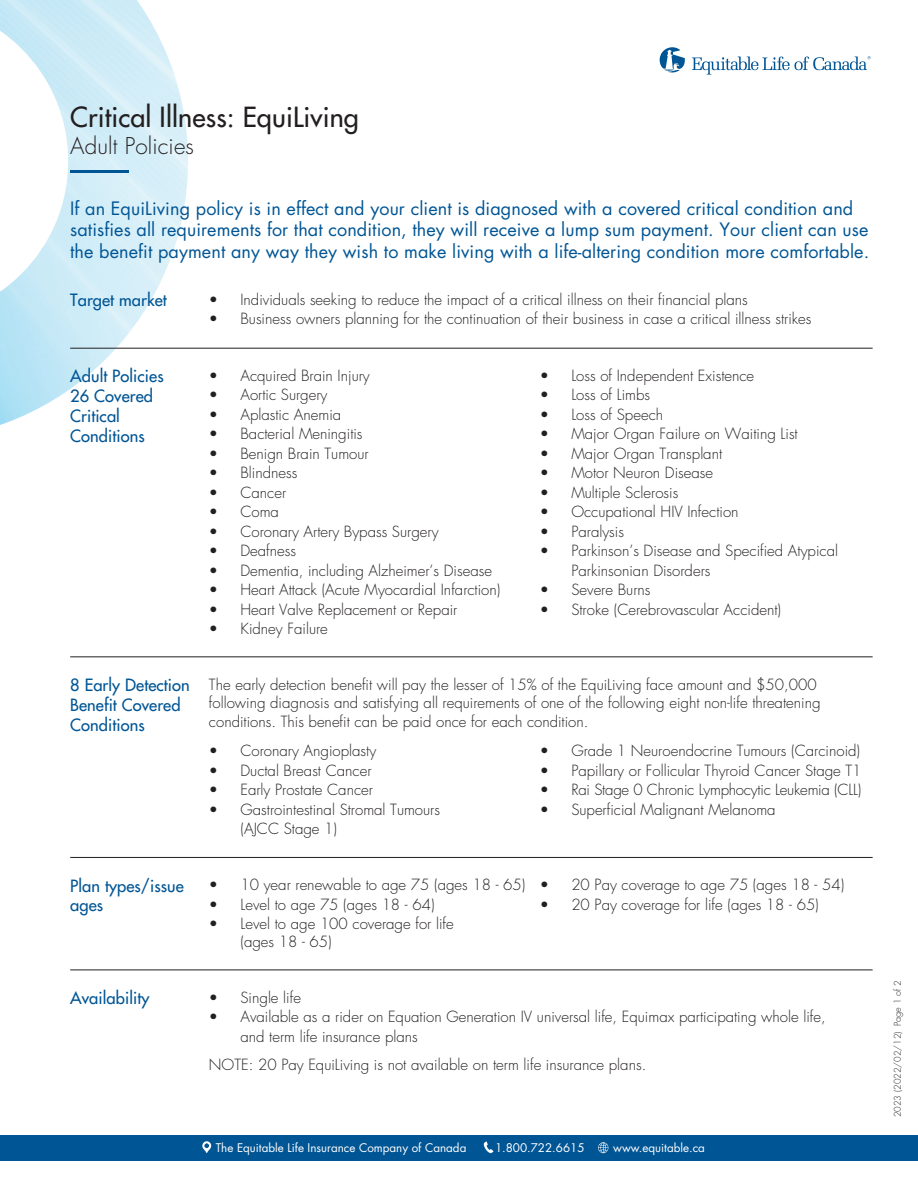
<style>
.page{position:relative;width:918px;height:1188px;background:#fff}
.page>*{position:absolute;margin:0;border:0;box-sizing:border-box;transform-origin:0 0}
.t1{font:500 27px "Futura Std";letter-spacing:.005em;color:#231f20}
.t2{font:300 22.5px "Futura Std";letter-spacing:.005em;color:#231f20}
.t3{font:18px/21.6px "Futura Std";letter-spacing:.005em;color:#005595}
.t4{font:500 16.5px/19.8px "Futura Std";letter-spacing:.005em;color:#005595}
.t5{font:300 15px/19.5px "Futura Std";color:#231f20}
.t6{font:11.7px "Futura Std";color:#fff}
.t7{font:300 9px "Futura Std";color:#231f20}
</style>
<div class="page">
<img style="left:0;top:0;width:188px;height:425px">
<hr style="left:70px;top:170px;width:59px;height:3px;background:#005595">
<svg style="left:659px;top:47px;width:26px;height:26px"></svg>
<svg style="left:692px;top:56px;width:179px;height:19px"></svg>
<hr style="left:70px;top:348px;width:803px;height:1px;background:#231f20">
<hr style="left:70px;top:657px;width:803px;height:1px;background:#231f20">
<hr style="left:70px;top:857px;width:803px;height:1px;background:#231f20">
<hr style="left:70px;top:970px;width:803px;height:1px;background:#231f20">
<div style="left:0;top:1135px;width:918px;height:26px;background:#005595"></div>
<svg style="left:484px;top:1141px;width:9px;height:12px"></svg>
<svg style="left:202px;top:1141px;width:9px;height:12px"></svg>
<svg style="left:598px;top:1142px;width:10px;height:11px"></svg>
<h1 class="t1" style="left:70px;top:100px;width:290px">Critical Illness: EquiLiving</h1>
<h2 class="t2" style="left:70px;top:132px;width:125px">Adult Policies</h2>
<p class="t3" style="left:70px;top:198px;width:801px">If an EquiLiving policy is in effect and your client is diagnosed with a covered critical condition and satisfies all requirements for that condition, they will receive a lump sum payment. Your client can use the benefit payment any way they wish to make living with a life-altering condition more comfortable.</p>
<p class="t4" style="left:70px;top:290px;width:98px">Target market</p>
<p class="t5" style="left:209px;top:290px;width:540px">• Individuals seeking to reduce the impact of a critical illness on their financial plans</p>
<p class="t5" style="left:209px;top:309px;width:604px">• Business owners planning for the continuation of their business in case a critical illness strikes</p>
<p class="t4" style="left:70px;top:366px;width:95px">Adult Policies<br>26 Covered<br>Critical<br>Conditions</p>
<p class="t4" style="left:70px;top:675px;width:121px">8 Early Detection<br>Benefit Covered<br>Conditions</p>
<p class="t5" style="left:209px;top:366px;width:162px">• Acquired Brain Injury</p>
<p class="t5" style="left:209px;top:386px;width:120px">• Aortic Surgery</p>
<p class="t5" style="left:209px;top:405px;width:134px">• Aplastic Anemia</p>
<p class="t5" style="left:209px;top:425px;width:155px">• Bacterial Meningitis</p>
<p class="t5" style="left:209px;top:444px;width:161px">• Benign Brain Tumour</p>
<p class="t5" style="left:209px;top:464px;width:90px">• Blindness</p>
<p class="t5" style="left:209px;top:483px;width:79px">• Cancer</p>
<p class="t5" style="left:209px;top:503px;width:72px">• Coma</p>
<p class="t5" style="left:209px;top:522px;width:231px">• Coronary Artery Bypass Surgery</p>
<p class="t5" style="left:209px;top:542px;width:89px">• Deafness</p>
<p class="t5" style="left:209px;top:561px;width:285px">• Dementia, including Alzheimer’s Disease</p>
<p class="t5" style="left:209px;top:581px;width:293px">• Heart Attack (Acute Myocardial Infarction)</p>
<p class="t5" style="left:209px;top:600px;width:250px">• Heart Valve Replacement or Repair</p>
<p class="t5" style="left:209px;top:620px;width:120px">• Kidney Failure</p>
<p class="t5" style="left:540px;top:366px;width:216px">• Loss of Independent Existence</p>
<p class="t5" style="left:540px;top:386px;width:112px">• Loss of Limbs</p>
<p class="t5" style="left:540px;top:405px;width:125px">• Loss of Speech</p>
<p class="t5" style="left:540px;top:425px;width:259px">• Major Organ Failure on Waiting List</p>
<p class="t5" style="left:540px;top:444px;width:184px">• Major Organ Transplant</p>
<p class="t5" style="left:540px;top:464px;width:175px">• Motor Neuron Disease</p>
<p class="t5" style="left:540px;top:483px;width:140px">• Multiple Sclerosis</p>
<p class="t5" style="left:540px;top:503px;width:200px">• Occupational HIV Infection</p>
<p class="t5" style="left:540px;top:522px;width:86px">• Paralysis</p>
<p class="t5" style="left:571px;top:542px;width:268px;text-indent:-32px">• Parkinson’s Disease and Specified Atypical<br>Parkinsonian Disorders</p>
<p class="t5" style="left:540px;top:581px;width:112px">• Severe Burns</p>
<p class="t5" style="left:540px;top:600px;width:243px">• Stroke (Cerebrovascular Accident)</p>
<p class="t5" style="left:209px;top:676px;width:613px;line-height:18px">The early detection benefit will pay the lesser of 15% of the EquiLiving face amount and $50,000 following diagnosis and satisfying all requirements of one of the following eight non-life threatening</p>
<p class="t5" style="left:209px;top:713px;width:381px">conditions. This benefit can be paid once for each condition.</p>
<p class="t5" style="left:209px;top:742px;width:169px">• Coronary Angioplasty</p>
<p class="t5" style="left:209px;top:761px;width:164px">• Ductal Breast Cancer</p>
<p class="t5" style="left:209px;top:781px;width:166px">• Early Prostate Cancer</p>
<p class="t5" style="left:240px;top:800px;width:201px;text-indent:-32px">• Gastrointestinal Stromal Tumours (AJCC Stage 1)</p>
<p class="t5" style="left:540px;top:742px;width:322px">• Grade 1 Neuroendocrine Tumours (Carcinoid)</p>
<p class="t5" style="left:540px;top:761px;width:323px">• Papillary or Follicular Thyroid Cancer Stage T1</p>
<p class="t5" style="left:540px;top:781px;width:323px">• Rai Stage 0 Chronic Lymphocytic Leukemia (CLL)</p>
<p class="t5" style="left:540px;top:800px;width:237px">• Superficial Malignant Melanoma</p>
<p class="t4" style="left:70px;top:876px;width:115px">Plan types/issue ages</p>
<p class="t5" style="left:209px;top:876px;width:318px">• 10 year renewable to age 75 (ages 18 - 65)</p>
<p class="t5" style="left:209px;top:895px;width:227px">• Level to age 75 (ages 18 - 64)</p>
<p class="t5" style="left:240px;top:915px;width:215px;line-height:18px;text-indent:-32px">• Level to age 100 coverage for life (ages 18 - 65)</p>
<p class="t5" style="left:540px;top:876px;width:306px">• 20 Pay coverage to age 75 (ages 18 - 54)</p>
<p class="t5" style="left:540px;top:895px;width:281px">• 20 Pay coverage for life (ages 18 - 65)</p>
<p class="t4" style="left:70px;top:988px;width:81px">Availability</p>
<p class="t5" style="left:209px;top:988px;width:94px">• Single life</p>
<p class="t5" style="left:240px;top:1008px;width:587px;text-indent:-31px">• Available as a rider on Equation Generation IV universal life, Equimax participating whole life, and term life insurance plans</p>
<p class="t5" style="left:209px;top:1056px;width:439px">NOTE: 20 Pay EquiLiving is not available on term life insurance plans.</p>
<p class="t6" style="left:216px;top:1140px;width:252px">The Equitable Life Insurance Company of Canada</p>
<p class="t6" style="left:495px;top:1140px;width:91px">1.800.722.6615</p>
<p class="t6" style="left:613px;top:1140px;width:93px">www.equitable.ca</p>
<p class="t7" style="left:892px;top:1117px;width:138px;rotate:-90deg">2023 (2022/02/12) Page 1 of 2</p>
</div>
